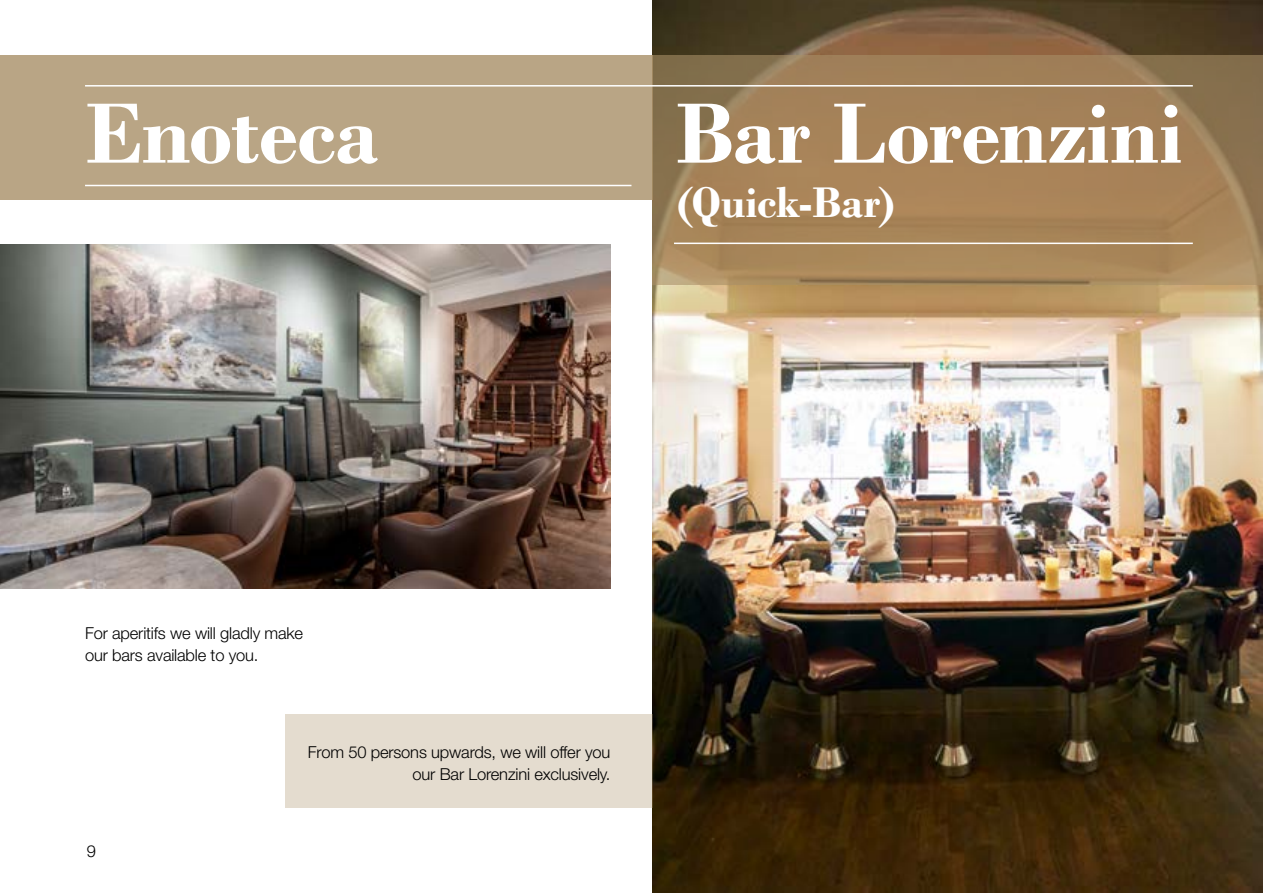
<style>
.page{position:relative;width:1263px;height:893px;background:#fff}
.page>*{position:absolute;margin:0;border:0;box-sizing:border-box;transform-origin:0 0}
.t1{font:700 90px "Bodoni";letter-spacing:-.005em;color:#fff}
.t2{font:700 45px "Bodoni";color:#fff}
.t3{font:300 16.5px/22.5px "Helvetica Neue";letter-spacing:-.01em;color:#000}
</style>
<div class="page">
<img style="left:0;top:244px;width:610px;height:345px">
<img style="left:653px;top:0;width:610px;height:893px">
<div style="left:0;top:55px;width:653px;height:145px;background:#b9a585"></div>
<svg style="left:653px;top:55px;width:610px;height:230px;background:#a28158"></svg>
<hr style="left:85px;top:185px;width:546px;height:1px;background:#fff">
<hr style="left:674px;top:243px;width:519px;height:1px;background:#fff">
<hr style="left:85px;top:85px;width:1108px;height:2px;background:#fff">
<div style="left:285px;top:714px;width:368px;height:94px;background:#e4dccf"></div>
<h1 class="t1" style="left:85px;top:80px;width:296px">Enoteca</h1>
<h1 class="t1" style="left:676px;top:80px;width:509px">Bar Lorenzini</h1>
<h2 class="t2" style="left:676px;top:175px;width:221px">(Quick-Bar)</h2>
<p class="t3" style="left:85px;top:621px;width:220px">For aperitifs we will gladly make our bars available to you.</p>
<p class="t3" style="left:87px;top:839px;width:11px">9</p>
<p class="t3" style="left:308px;top:740px;width:304px;text-align:right">From 50 persons upwards, we will offer you our Bar Lorenzini exclusively.</p>
</div>
